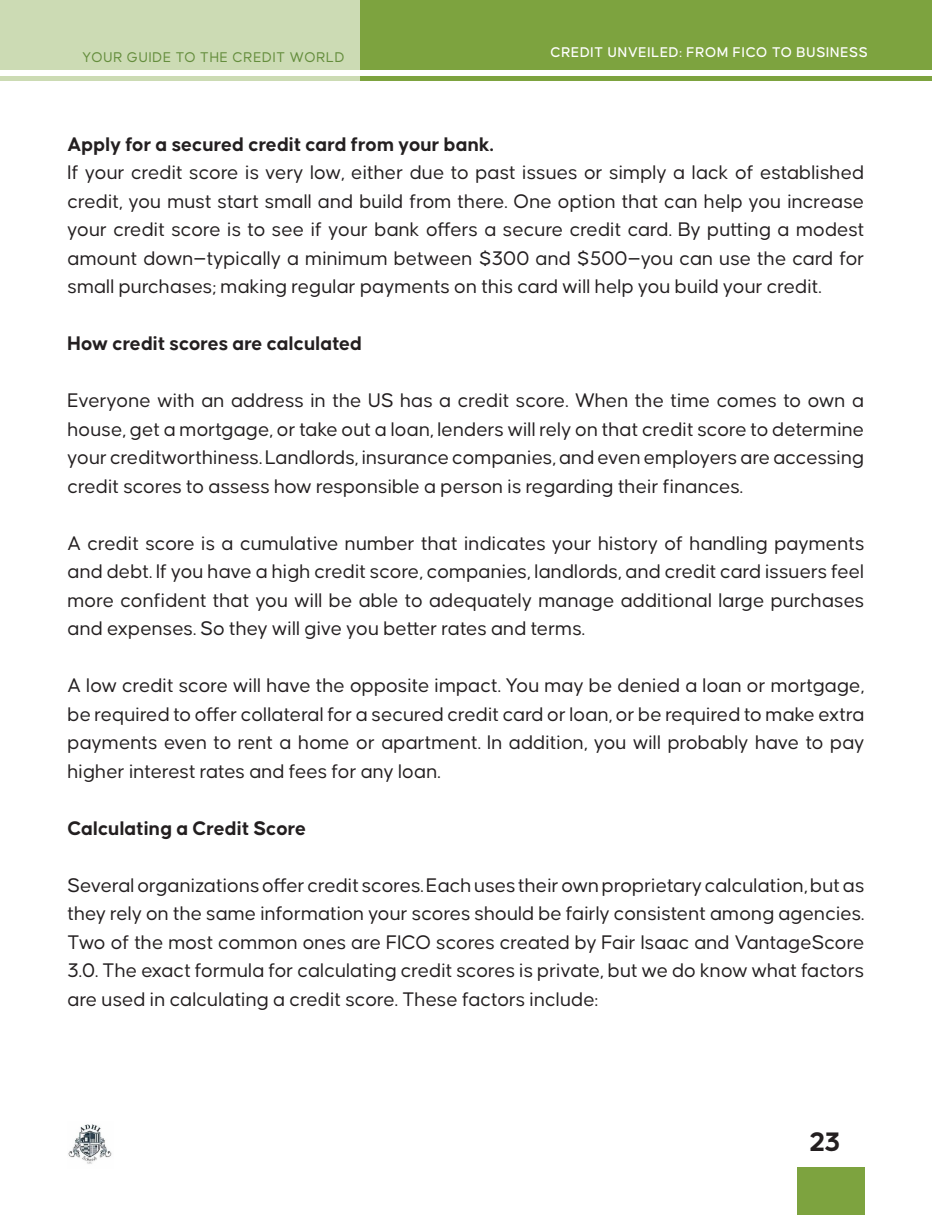
<style>
.page{position:relative;width:932px;height:1215px;background:#fff}
.page>*{position:absolute;margin:0;border:0;box-sizing:border-box;transform-origin:0 0}
.t1{font:700 28.5px "Causten";color:#231f20}
.TEXT{font:21px/28.5px "Causten";color:#231f20;text-align:justify}
.TEXT-2{font:700 21px "Causten";color:#231f20}
.t2{font:500 15px "Causten";letter-spacing:.05em;color:#fff}
.t3{font:15px "Causten";letter-spacing:.05em;color:#648d3c}
</style>
<div class="page">
<div style="left:796px;top:1167px;width:68px;height:48px;background:#7da33f"></div>
<div style="left:360px;top:0;width:572px;height:70px;background:#7da33f"></div>
<div style="left:0;top:0;width:364px;height:70px;background:#ccdbb4"></div>
<div style="left:360px;top:76px;width:572px;height:5px;background:#7da33f"></div>
<div style="left:0;top:76px;width:364px;height:5px;background:#ccdbb4"></div>
<img style="left:68px;top:1124px;width:44px;height:40px">
<p class="t3" style="left:82px;top:49px;width:263px">YOUR GUIDE TO THE CREDIT WORLD</p>
<p class="t2" style="left:550px;top:44px;width:319px">CREDIT UNVEILED: FROM FICO TO BUSINESS</p>
<p class="TEXT-2" style="left:68px;top:132px;width:427px">Apply for a secured credit card from your bank.</p>
<p class="TEXT" style="left:68px;top:158px;width:798px">If your credit score is very low, either due to past issues or simply a lack of established credit, you must start small and build from there. One option that can help you increase your credit score is to see if your bank offers a secure credit card. By putting a modest amount down—typically a minimum between $300 and $500—you can use the card for small purchases; making regular payments on this card will help you build your credit.</p>
<p class="TEXT-2" style="left:68px;top:332px;width:296px">How credit scores are calculated</p>
<p class="TEXT" style="left:68px;top:386px;width:798px">Everyone with an address in the US has a credit score. When the time comes to own a house, get a mortgage, or take out a loan, lenders will rely on that credit score to determine your creditworthiness. Landlords, insurance companies, and even employers are accessing credit scores to assess how responsible a person is regarding their finances.</p>
<p class="TEXT" style="left:68px;top:529px;width:798px">A credit score is a cumulative number that indicates your history of handling payments and debt. If you have a high credit score, companies, landlords, and credit card issuers feel more confident that you will be able to adequately manage additional large purchases and expenses. So they will give you better rates and terms.</p>
<p class="TEXT" style="left:68px;top:671px;width:798px">A low credit score will have the opposite impact. You may be denied a loan or mortgage, be required to offer collateral for a secured credit card or loan, or be required to make extra payments even to rent a home or apartment. In addition, you will probably have to pay higher interest rates and fees for any loan.</p>
<p class="TEXT-2" style="left:68px;top:816px;width:240px">Calculating a Credit Score</p>
<p class="TEXT" style="left:68px;top:871px;width:798px">Several organizations offer credit scores. Each uses their own proprietary calculation, but as they rely on the same information your scores should be fairly consistent among agencies.<br>Two of the most common ones are FICO scores created by Fair Isaac and VantageScore 3.0. The exact formula for calculating credit scores is private, but we do know what factors are used in calculating a credit score. These factors include:</p>
<h1 class="t1" style="left:809px;top:1126px;width:32px">23</h1>
</div>
